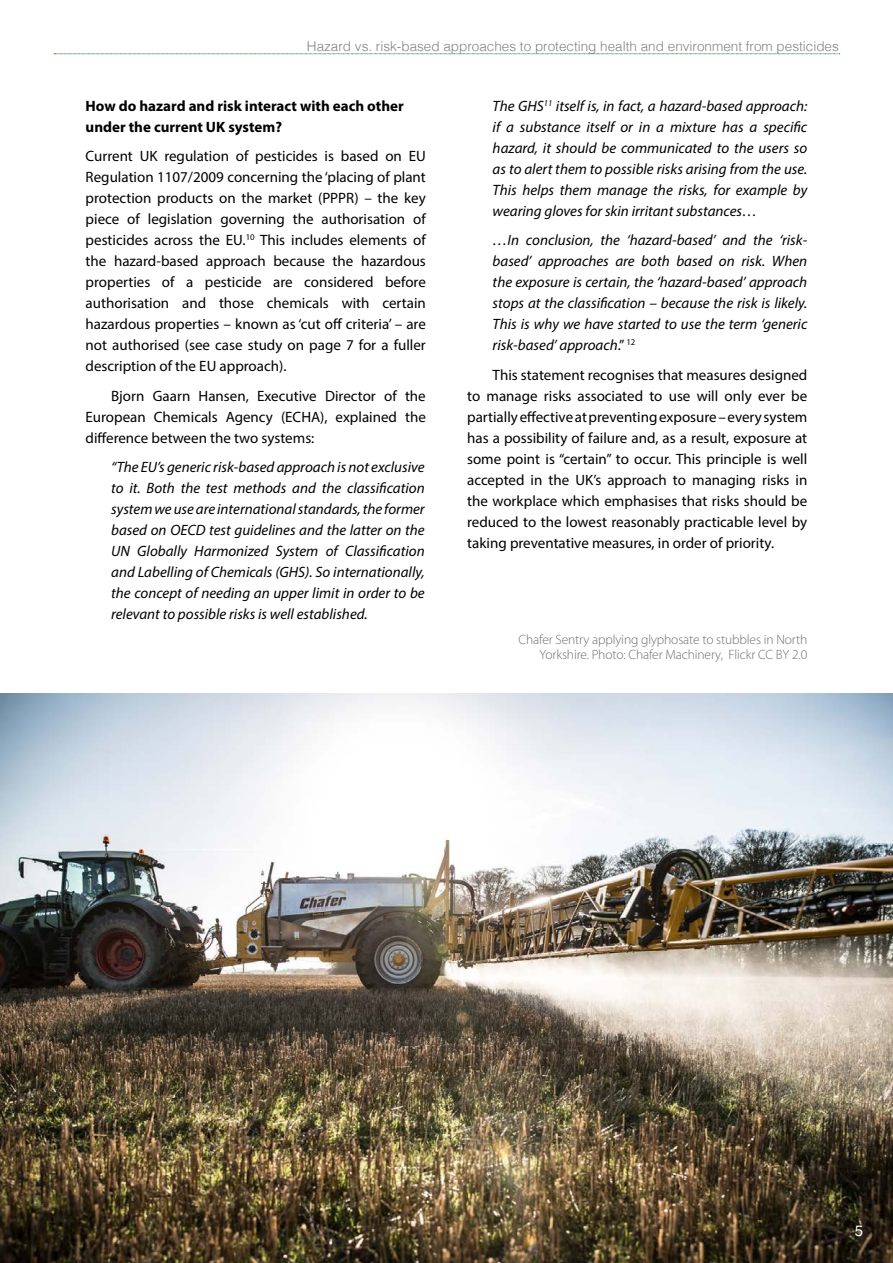
<style>
.page{position:relative;width:893px;height:1263px;background:#fff}
.page>*{position:absolute;margin:0;border:0;box-sizing:border-box;transform-origin:0 0}
.no_indent{font:italic 15px/21px "Myriad Pro";color:#000;text-align:justify}
.indent_para{font:15px/21px "Myriad Pro";color:#000;text-align:justify}
.no_indent-2{font:15px/21px "Myriad Pro";color:#000;text-align:justify}
.sub_head{font:700 15px/21px "Myriad Pro";color:#000}
.t1{font:15px "Helvetica";color:#fff}
.table_text{font:300 13.5px/15px "Myriad Pro";letter-spacing:-.01em;color:#6d6e71;text-align:right}
.t2{font:300 13.5px "Helvetica";color:#808285}
.s1{font-style:normal}
</style>
<div class="page">
<svg style="left:54px;top:54px;width:786px;height:1px"></svg>
<img style="left:0;top:693px;width:893px;height:570px">
<p class="t2" style="left:307px;top:35px;width:533px">Hazard vs. risk-based approaches to protecting health and environment from pesticides</p>
<p class="sub_head" style="left:86px;top:95px;width:320px">How do hazard and risk interact with each other under the current UK system?</p>
<p class="no_indent-2" style="left:86px;top:145px;width:342px">Current UK regulation of pesticides is based on EU Regulation 1107/2009 concerning the ‘placing of plant protection products on the market (PPPR) – the key piece of legislation governing the authorisation of pesticides across the EU.<sup>10</sup> This includes elements of the hazard-based approach because the hazardous properties of a pesticide are considered before authorisation and those chemicals with certain hazardous properties – known as ‘cut off criteria’ – are not authorised (see case study on page 7 for a fuller description of the EU approach).</p>
<p class="indent_para" style="left:86px;top:385px;width:342px;text-indent:26px">Bjorn Gaarn Hansen, Executive Director of the European Chemicals Agency (ECHA), explained the difference between the two systems:</p>
<p class="no_indent" style="left:111px;top:456px;width:315px">“The EU’s generic risk-based approach is not exclusive to it. Both the test methods and the classification system we use are international standards, the former based on OECD test guidelines and the latter on the UN Globally Harmonized System of Classification and Labelling of Chemicals (GHS). So internationally, the concept of needing an upper limit in order to be relevant to possible risks is well established.</p>
<p class="no_indent" style="left:493px;top:95px;width:316px">The GHS<sup>11</sup> itself is, in fact, a hazard-based approach: if a substance itself or in a mixture has a specific hazard, it should be communicated to the users so as to alert them to possible risks arising from the use.<br>This helps them manage the risks, for example by wearing gloves for skin irritant substances…</p>
<p class="no_indent" style="left:493px;top:229px;width:316px">…In conclusion, the ‘hazard-based’ and the ‘risk&shy;based’ approaches are both based on risk. When the exposure is certain, the ‘hazard-based’ approach stops at the classification – because the risk is likely.<br>This is why we have started to use the term ‘generic risk-based’ approach<span class="s1">.”</span> <sup>12</sup></p>
<p class="indent_para" style="left:467px;top:364px;width:342px;text-indent:26px">This statement recognises that measures designed to manage risks associated to use will only ever be partially effective at preventing exposure – every system has a possibility of failure and, as a result, exposure at some point is “certain” to occur. This principle is well accepted in the UK’s approach to managing risks in the workplace which emphasises that risks should be reduced to the lowest reasonably practicable level by taking preventative measures, in order of priority.</p>
<p class="table_text" style="left:519px;top:632px;width:290px">Chafer Sentry applying glyphosate to stubbles in North<br>Yorkshire. Photo: Chafer Machinery, Flickr CC BY 2.0</p>
<p class="t1" style="left:855px;top:1219px;width:10px">5</p>
</div>
